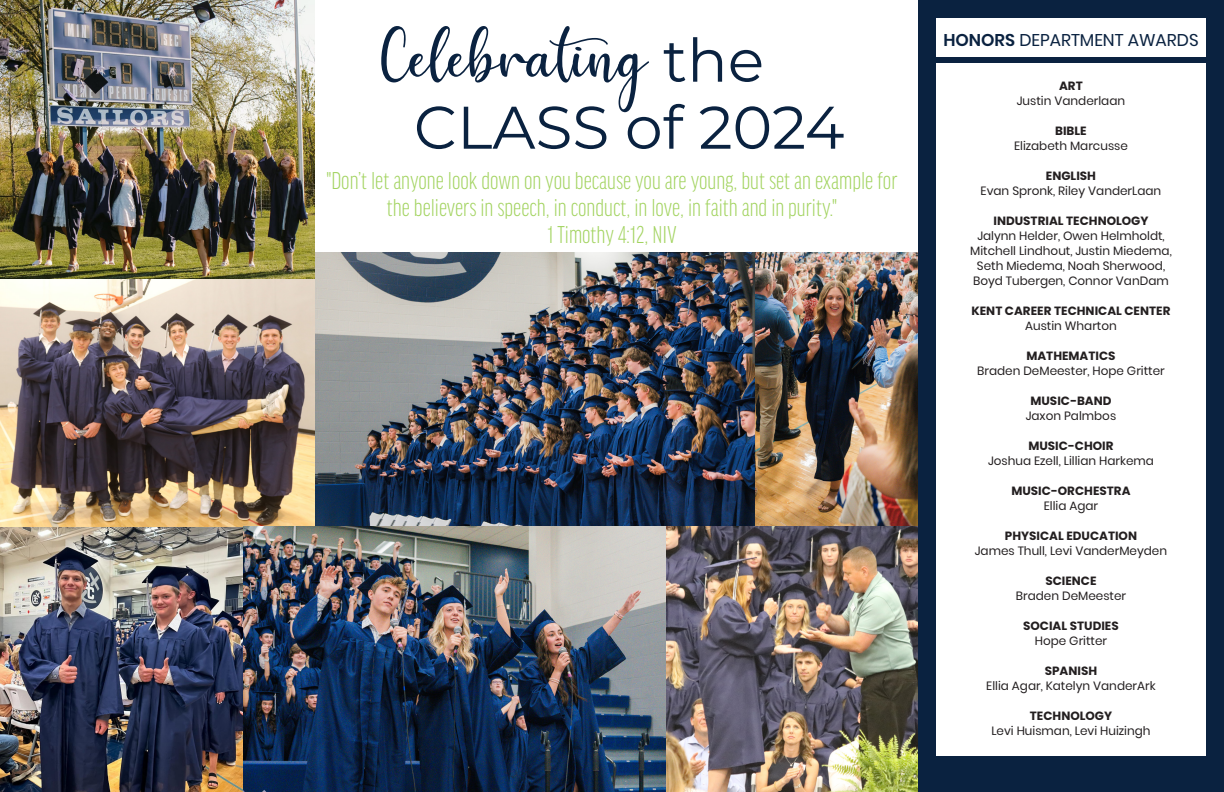
<style>
.page{position:relative;width:1224px;height:792px;background:#fff}
.page>*{position:absolute;margin:0;border:0;box-sizing:border-box;transform-origin:0 0}
.title_1_copy{font:69px "Hello";color:#0a2240}
.title_1_copy-2{font:60px "Montserrat";color:#0a2240}
.Headline___All_Caps__60pt__centered{font:300 extra-condensed 26px/27px "Good Headline Pro";color:#a2d35f;text-align:center}
._72_Header_Bebas_Neue{font:17px "Poppins";color:#0a2240}
.TOC___Body_Text{font:12px "Poppins";color:#231f20}
.TOC___Body_Text-2{font:700 12px "Poppins";color:#231f20}
.s1{font-family:"Montserrat";font-size:60px}
.s2{font-weight:600}
</style>
<div class="page">
<div style="left:918px;top:0;width:306px;height:792px;background:#0a2240"></div>
<div style="left:936px;top:63px;width:270px;height:693px;background:#fff"></div>
<div style="left:936px;top:18px;width:270px;height:39px;background:#fff"></div>
<img style="left:0;top:526px;width:918px;height:266px">
<img style="left:315px;top:252px;width:603px;height:275px">
<img style="left:0;top:0;width:315px;height:526px">
<p class="title_1_copy" style="left:378px;top:20px;width:388px">Celebrating <span class="s1">the</span></p>
<p class="title_1_copy-2" style="left:414px;top:86px;width:432px">CLASS of 2024</p>
<p class="Headline___All_Caps__60pt__centered" style="left:326px;top:167px;width:573px">"Don’t let anyone look down on you because you are young, but set an example for the believers in speech, in conduct, in love, in faith and in purity."</p>
<p class="Headline___All_Caps__60pt__centered" style="left:548px;top:221px;width:130px">1 Timothy 4:12, NIV</p>
<p class="_72_Header_Bebas_Neue" style="left:943px;top:30px;width:257px"><span class="s2">HONORS</span> DEPARTMENT AWARDS</p>
<p class="TOC___Body_Text-2" style="left:1059px;top:78px;width:25px">ART</p>
<p class="TOC___Body_Text" style="left:1017px;top:93px;width:110px">Justin Vanderlaan</p>
<p class="TOC___Body_Text-2" style="left:1055px;top:123px;width:33px">BIBLE</p>
<p class="TOC___Body_Text" style="left:1014px;top:138px;width:115px">Elizabeth Marcusse</p>
<p class="TOC___Body_Text-2" style="left:1046px;top:168px;width:52px">ENGLISH</p>
<p class="TOC___Body_Text" style="left:981px;top:183px;width:182px">Evan Spronk, Riley VanderLaan</p>
<p class="TOC___Body_Text-2" style="left:993px;top:213px;width:157px">INDUSTRIAL TECHNOLOGY</p>
<p class="TOC___Body_Text" style="left:977px;top:228px;width:189px">Jalynn Helder, Owen Helmholdt,</p>
<p class="TOC___Body_Text" style="left:970px;top:243px;width:203px">Mitchell Lindhout, Justin Miedema,</p>
<p class="TOC___Body_Text" style="left:977px;top:258px;width:190px">Seth Miedema, Noah Sherwood,</p>
<p class="TOC___Body_Text" style="left:973px;top:273px;width:197px">Boyd Tubergen, Connor VanDam</p>
<p class="TOC___Body_Text-2" style="left:971px;top:303px;width:201px">KENT CAREER TECHNICAL CENTER</p>
<p class="TOC___Body_Text" style="left:1025px;top:318px;width:93px">Austin Wharton</p>
<p class="TOC___Body_Text-2" style="left:1026px;top:348px;width:91px">MATHEMATICS</p>
<p class="TOC___Body_Text" style="left:977px;top:363px;width:189px">Braden DeMeester, Hope Gritter</p>
<p class="TOC___Body_Text-2" style="left:1031px;top:393px;width:82px">MUSIC-BAND</p>
<p class="TOC___Body_Text" style="left:1026px;top:408px;width:92px">Jaxon Palmbos</p>
<p class="TOC___Body_Text-2" style="left:1028px;top:438px;width:87px">MUSIC-CHOIR</p>
<p class="TOC___Body_Text" style="left:988px;top:453px;width:167px">Joshua Ezell, Lillian Harkema</p>
<p class="TOC___Body_Text-2" style="left:1011px;top:483px;width:121px">MUSIC-ORCHESTRA</p>
<p class="TOC___Body_Text" style="left:1044px;top:498px;width:56px">Ellia Agar</p>
<p class="TOC___Body_Text-2" style="left:1005px;top:528px;width:134px">PHYSICAL EDUCATION</p>
<p class="TOC___Body_Text" style="left:975px;top:543px;width:194px">James Thull, Levi VanderMeyden</p>
<p class="TOC___Body_Text-2" style="left:1045px;top:573px;width:53px">SCIENCE</p>
<p class="TOC___Body_Text" style="left:1016px;top:588px;width:112px">Braden DeMeester</p>
<p class="TOC___Body_Text-2" style="left:1023px;top:618px;width:97px">SOCIAL STUDIES</p>
<p class="TOC___Body_Text" style="left:1035px;top:633px;width:74px">Hope Gritter</p>
<p class="TOC___Body_Text-2" style="left:1045px;top:663px;width:54px">SPANISH</p>
<p class="TOC___Body_Text" style="left:986px;top:678px;width:171px">Ellia Agar, Katelyn VanderArk</p>
<p class="TOC___Body_Text-2" style="left:1030px;top:708px;width:84px">TECHNOLOGY</p>
<p class="TOC___Body_Text" style="left:991px;top:723px;width:161px">Levi Huisman, Levi Huizingh</p>
</div>
